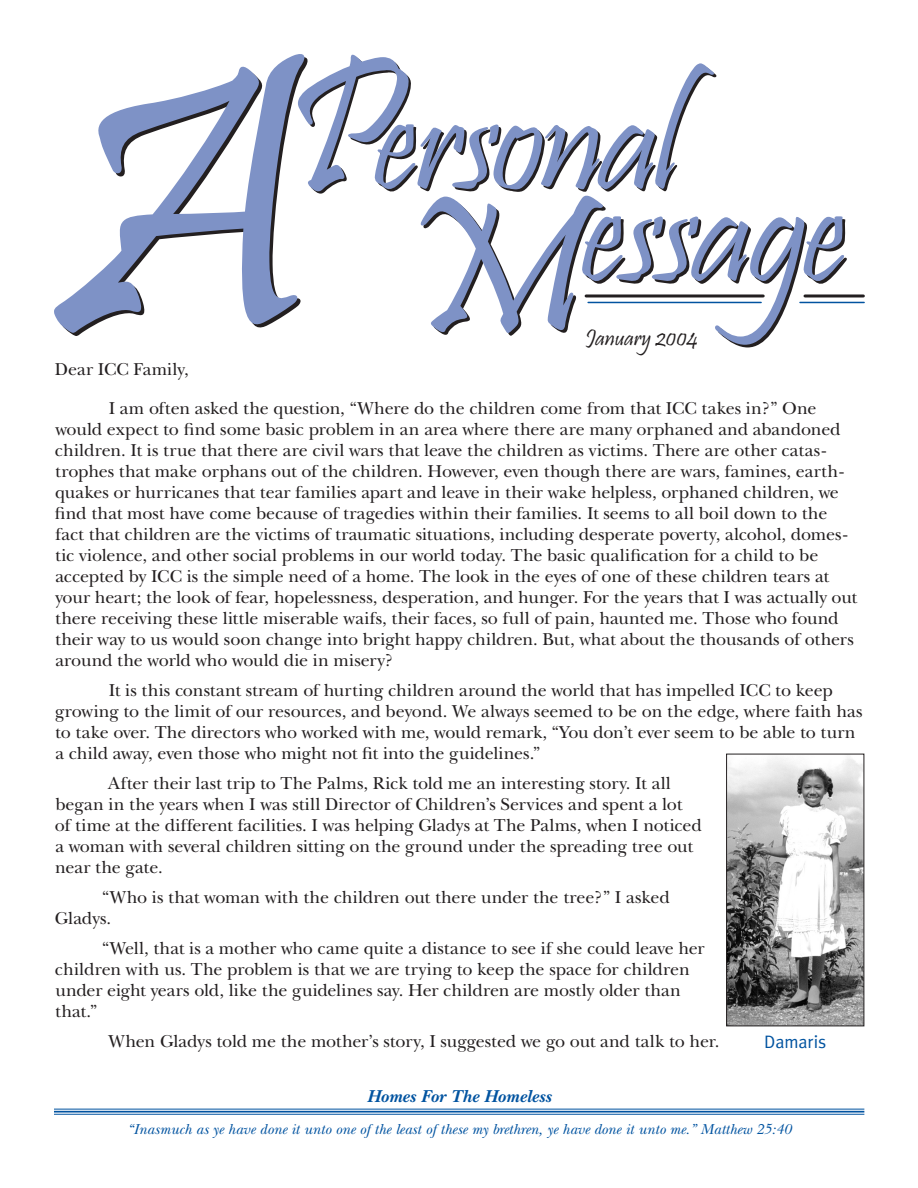
<style>
.page{position:relative;width:918px;height:1188px;background:#fff}
.page>*{position:absolute;margin:0;border:0;box-sizing:border-box;transform-origin:0 0}
.t1{font:24px "Pristina Plain";color:#231f20}
.t2{font:18px/21px "New Baskerville";letter-spacing:-.005em;color:#231f20}
.t3{font:italic 700 18px "New Baskerville";letter-spacing:.005em;color:#0153a0}
.t4{font:18px "Meta Plus Normal";letter-spacing:-.005em;color:#0153a0}
.t5{font:italic 15px "New Baskerville";color:#0153a0}
</style>
<div class="page">
<img style="left:728px;top:758px;width:134px;height:266px">
<div style="left:726px;top:754px;width:138px;height:272px;border:1px solid #231f20"></div>
<hr style="left:805px;top:294px;width:58px;height:3px;background:#231f20">
<hr style="left:800px;top:302px;width:64px;height:1px;background:#0153a0">
<svg style="left:311px;top:54px;width:537px;height:294px"></svg>
<svg style="left:54px;top:54px;width:254px;height:281px"></svg>
<hr style="left:54px;top:1109px;width:810px;height:1px;background:#0153a0">
<hr style="left:54px;top:1111px;width:810px;height:2px;background:#0153a0">
<hr style="left:54px;top:1114px;width:810px;height:1px;background:#0153a0">
<h1 class="t1" style="left:585px;top:322px;width:114px">January 2004</h1>
<p class="t2" style="left:109px;top:350px;width:709px;line-height:39px;text-indent:-54px">Dear ICC Family,<br>I am often asked the question, “Where do the children come from that ICC takes in?” One</p>
<p class="t2" style="left:55px;top:419px;width:804px">would expect to find some basic problem in an area where there are many orphaned and abandoned children. It is true that there are civil wars that leave the children as victims. There are other catas&shy;trophes that make orphans out of the children. However, even though there are wars, famines, earth&shy;quakes or hurricanes that tear families apart and leave in their wake helpless, orphaned children, we find that most have come because of tragedies within their families. It seems to all boil down to the fact that children are the victims of traumatic situations, including desperate poverty, alcohol, domes&shy;tic violence, and other social problems in our world today. The basic qualification for a child to be accepted by ICC is the simple need of a home. The look in the eyes of one of these children tears at your heart; the look of fear, hopelessness, desperation, and hunger. For the years that I was actually out there receiving these little miserable waifs, their faces, so full of pain, haunted me. Those who found their way to us would soon change into bright happy children. But, what about the thousands of others around the world who would die in misery?</p>
<p class="t2" style="left:55px;top:680px;width:809px;text-indent:54px">It is this constant stream of hurting children around the world that has impelled ICC to keep growing to the limit of our resources, and beyond. We always seemed to be on the edge, where faith has to take over. The directors who worked with me, would remark, “You don’t ever seem to be able to turn a child away, even those who might not fit into the guidelines.”</p>
<p class="t2" style="left:55px;top:773px;width:648px;text-indent:53px">After their last trip to The Palms, Rick told me an interesting story. It all began in the years when I was still Director of Children’s Services and spent a lot of time at the different facilities. I was helping Gladys at The Palms, when I noticed a woman with several children sitting on the ground under the spreading tree out near the gate.</p>
<p class="t2" style="left:55px;top:887px;width:616px;text-indent:47px">“Who is that woman with the children out there under the tree?” I asked<br>Gladys.</p>
<p class="t2" style="left:55px;top:938px;width:651px;text-indent:47px">“Well, that is a mother who came quite a distance to see if she could leave her children with us. The problem is that we are trying to keep the space for children under eight years old, like the guidelines say. Her children are mostly older than that.”</p>
<p class="t2" style="left:109px;top:1031px;width:613px">When Gladys told me the mother’s story, I suggested we go out and talk to her.</p>
<p class="t4" style="left:764px;top:1031px;width:63px">Damaris</p>
<p class="t3" style="left:367px;top:1086px;width:186px">Homes For The Homeless</p>
<p class="t5" style="left:127px;top:1120px;width:666px">“Inasmuch as ye have done it unto one of the least of these my brethren, ye have done it unto me.” Matthew 25:40</p>
</div>
